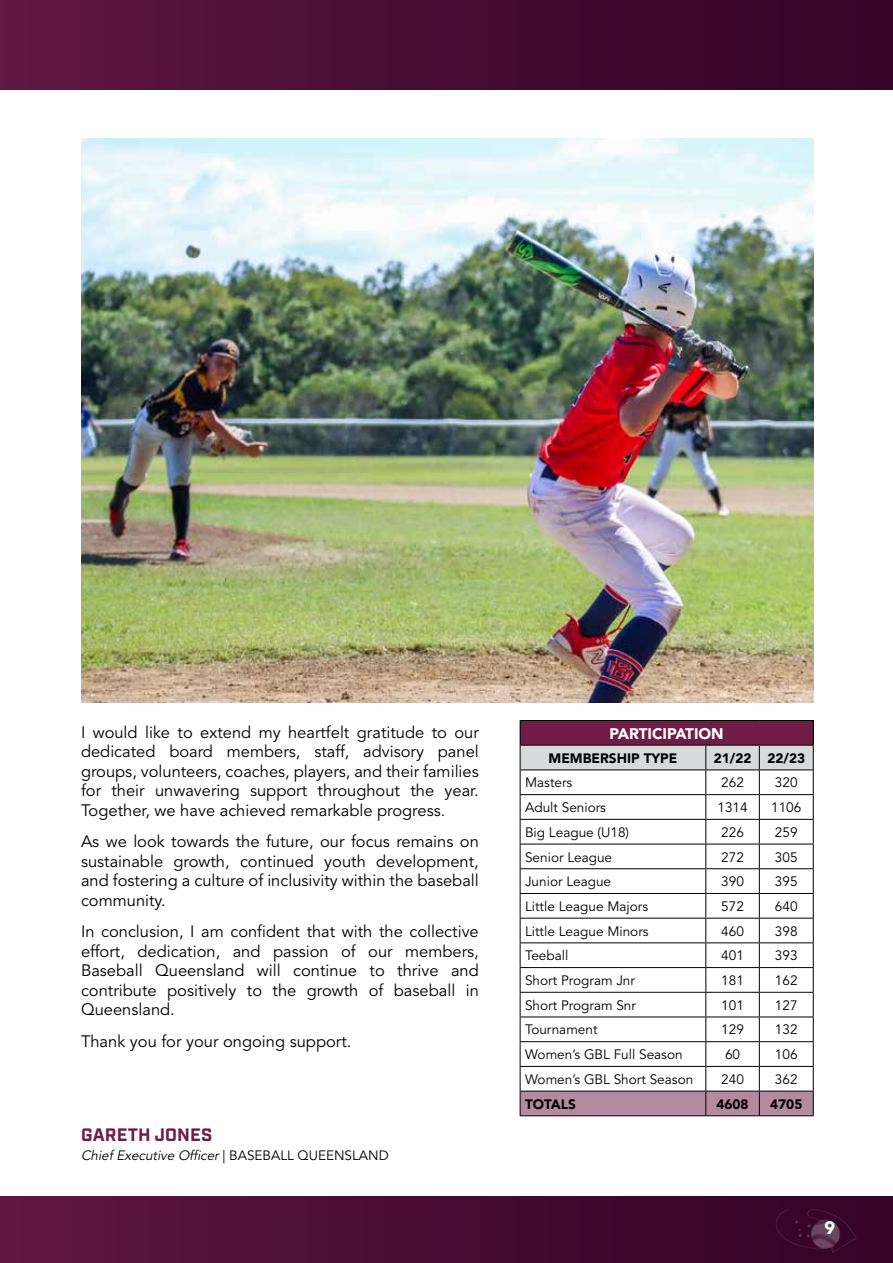
<style>
.page{position:relative;width:893px;height:1263px;background:#fff}
.page>*{position:absolute;margin:0;border:0;box-sizing:border-box;transform-origin:0 0}
.t1{font:700 18px "Industry";letter-spacing:.01em;color:#6f1d46}
.t2{font:900 18px "Avenir LT Std";color:#fff}
.t3{font:16.5px/19.5px "Avenir LT Std";color:#000;text-align:justify}
.t4{font:900 15.3px "Avenir LT Std";color:#fff}
.t5{font:13.65px "Avenir LT Std";color:#000}
.t6{font:900 13.65px "Avenir LT Std";color:#000}
.t7{font:italic 13.5px "Avenir LT Std";color:#000}
.s1{font-style:normal}
</style>
<div class="page">
<div style="left:0;top:0;width:893px;height:89px;background:linear-gradient(to right,#5d1742,#330127)"></div>
<div style="left:0;top:1197px;width:893px;height:66px;background:linear-gradient(to right,#5d1742,#330127)"></div>
<img style="left:767px;top:1196px;width:94px;height:56px">
<hr style="left:520px;top:720px;width:186px;height:1px;background:#000">
<hr style="left:706px;top:720px;width:53px;height:1px;background:#000">
<hr style="left:759px;top:720px;width:55px;height:1px;background:#000">
<svg style="left:520px;top:721px;width:294px;height:395px"></svg>
<hr style="left:520px;top:745px;width:186px;height:1px;background:#000">
<hr style="left:706px;top:745px;width:53px;height:1px;background:#000">
<hr style="left:759px;top:745px;width:55px;height:1px;background:#000">
<hr style="left:521px;top:769px;width:185px;height:1px;background:#000">
<hr style="left:706px;top:769px;width:53px;height:1px;background:#000">
<hr style="left:759px;top:769px;width:54px;height:1px;background:#000">
<img style="left:81px;top:138px;width:733px;height:564px">
<p class="t3" style="left:81px;top:723px;width:399px">I would like to extend my heartfelt gratitude to our dedicated board members, staff, advisory panel groups, volunteers, coaches, players, and their families for their unwavering support throughout the year.<br>Together, we have achieved remarkable progress.</p>
<p class="t3" style="left:81px;top:832px;width:399px">As we look towards the future, our focus remains on sustainable growth, continued youth development, and fostering a culture of inclusivity within the baseball community.</p>
<p class="t3" style="left:81px;top:922px;width:399px">In conclusion, I am confident that with the collective effort, dedication, and passion of our members, Baseball Queensland will continue to thrive and contribute positively to the growth of baseball in Queensland.</p>
<p class="t3" style="left:81px;top:1032px;width:272px">Thank you for your ongoing support.</p>
<p class="t1" style="left:81px;top:1123px;width:133px">GARETH JONES</p>
<p class="t7" style="left:81px;top:1147px;width:309px">Chief Executive Officer <span class="s1">| BASEBALL QUEENSLAND</span></p>
<p class="t4" style="left:610px;top:724px;width:116px">PARTICIPATION</p>
<p class="t6" style="left:548px;top:750px;width:130px">MEMBERSHIP TYPE</p>
<p class="t6" style="left:714px;top:750px;width:93px">21/22 22/23</p>
<p class="t5" style="left:525px;top:775px;width:49px">Masters</p>
<p class="t5" style="left:721px;top:775px;width:24px">262</p>
<p class="t5" style="left:775px;top:775px;width:24px">320</p>
<p class="t5" style="left:525px;top:799px;width:83px">Adult Seniors</p>
<p class="t5" style="left:717px;top:799px;width:32px">1314</p>
<p class="t5" style="left:771px;top:799px;width:32px">1106</p>
<p class="t5" style="left:525px;top:824px;width:106px">Big League (U18)</p>
<p class="t5" style="left:721px;top:824px;width:24px">226</p>
<p class="t5" style="left:775px;top:824px;width:24px">259</p>
<p class="t5" style="left:525px;top:849px;width:89px">Senior League</p>
<p class="t5" style="left:721px;top:849px;width:24px">272</p>
<p class="t5" style="left:775px;top:849px;width:24px">305</p>
<p class="t5" style="left:525px;top:874px;width:88px">Junior League</p>
<p class="t5" style="left:721px;top:874px;width:24px">390</p>
<p class="t5" style="left:775px;top:874px;width:24px">395</p>
<p class="t5" style="left:525px;top:898px;width:125px">Little League Majors</p>
<p class="t5" style="left:721px;top:898px;width:24px">572</p>
<p class="t5" style="left:775px;top:898px;width:24px">640</p>
<p class="t5" style="left:525px;top:923px;width:125px">Little League Minors</p>
<p class="t5" style="left:721px;top:923px;width:24px">460</p>
<p class="t5" style="left:775px;top:923px;width:24px">398</p>
<p class="t5" style="left:525px;top:948px;width:45px">Teeball</p>
<p class="t5" style="left:721px;top:948px;width:24px">401</p>
<p class="t5" style="left:775px;top:948px;width:24px">393</p>
<p class="t5" style="left:525px;top:972px;width:111px">Short Program Jnr</p>
<p class="t5" style="left:721px;top:972px;width:24px">181</p>
<p class="t5" style="left:775px;top:972px;width:24px">162</p>
<p class="t5" style="left:525px;top:997px;width:112px">Short Program Snr</p>
<p class="t5" style="left:721px;top:997px;width:24px">101</p>
<p class="t5" style="left:775px;top:997px;width:24px">127</p>
<p class="t5" style="left:525px;top:1022px;width:74px">Tournament</p>
<p class="t5" style="left:721px;top:1022px;width:24px">129</p>
<p class="t5" style="left:775px;top:1022px;width:24px">132</p>
<p class="t5" style="left:525px;top:1046px;width:159px">Women’s GBL Full Season</p>
<p class="t5" style="left:725px;top:1046px;width:17px">60</p>
<p class="t5" style="left:775px;top:1046px;width:24px">106</p>
<p class="t5" style="left:525px;top:1071px;width:170px">Women’s GBL Short Season</p>
<p class="t5" style="left:721px;top:1071px;width:24px">240</p>
<p class="t5" style="left:775px;top:1071px;width:24px">362</p>
<p class="t6" style="left:525px;top:1095px;width:52px">TOTALS</p>
<p class="t6" style="left:716px;top:1095px;width:34px">4608</p>
<p class="t6" style="left:770px;top:1095px;width:34px">4705</p>
<p class="t2" style="left:824px;top:1216px;width:12px">9</p>
</div>
